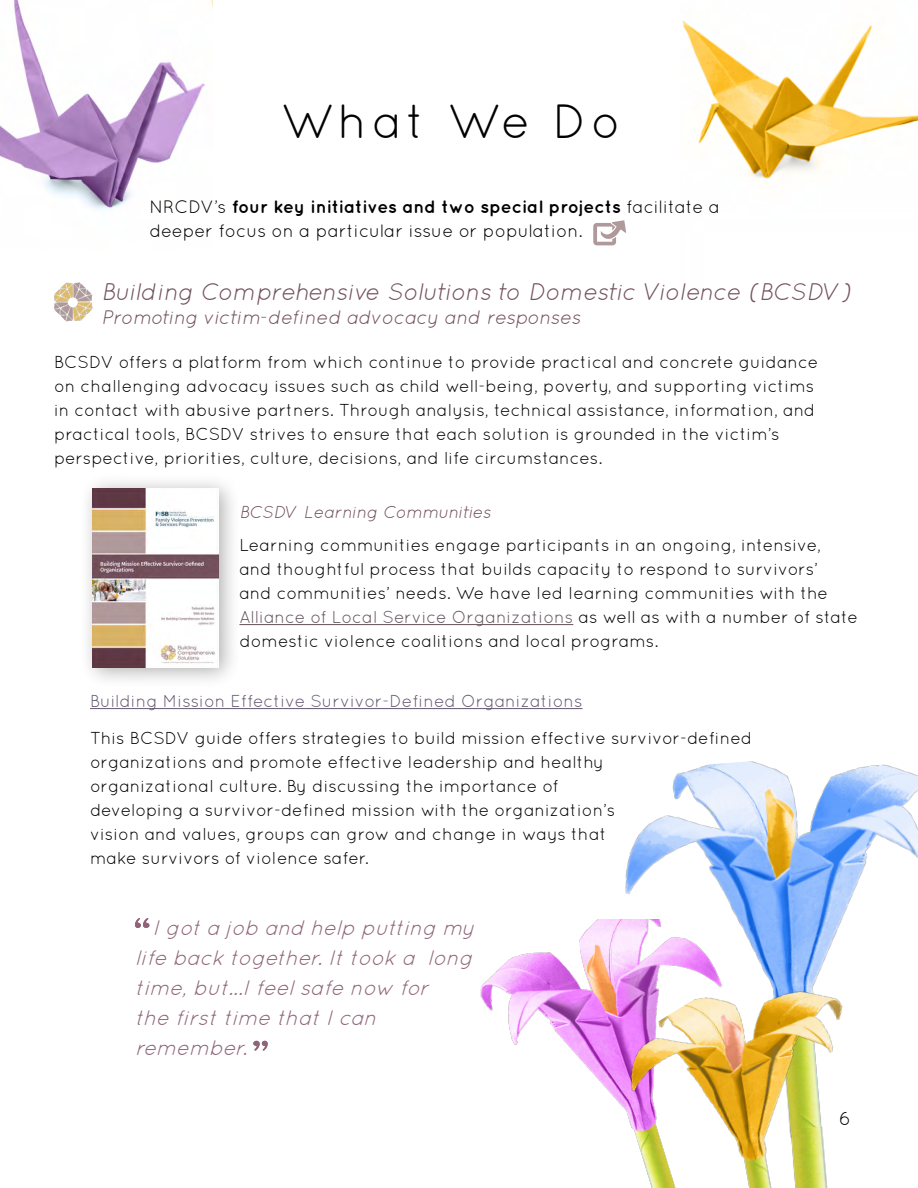
<style>
.page{position:relative;width:918px;height:1188px;background:#fff}
.page>*{position:absolute;margin:0;border:0;box-sizing:border-box;transform-origin:0 0}
.t1{font:48px "Quicksand";letter-spacing:.08em;color:#000}
.t2{font:italic 24px "Quicksand";color:#72515c}
.t3{font:italic 21px/30px "Quicksand";color:#8f6478}
.t4{font:italic 19.5px "Quicksand";color:#72515c}
.t5{font:18.75px "Quicksand";color:#000}
.t6{font:18px/24px "Quicksand";color:#000}
.t7{font:17.25px/24px "Quicksand";color:#000}
.t8{font:17.25px "Quicksand";color:#63576f}
.t9{font:italic 17.25px "Quicksand";color:#72515c}
.s1{font-weight:700}
.s2{color:#63515c}
</style>
<div class="page">
<img style="left:625px;top:761px;width:293px;height:208px">
<img style="left:480px;top:919px;width:278px;height:177px">
<img style="left:613px;top:969px;width:230px;height:219px">
<img style="left:774px;top:1125px;width:69px;height:63px">
<img style="left:0;top:0;width:212px;height:210px">
<img style="left:682px;top:20px;width:236px;height:159px">
<hr style="left:239px;top:624px;width:334px;height:1px;background:#63515c">
<hr style="left:90px;top:708px;width:493px;height:1px;background:#63576f">
<img style="left:54px;top:282px;width:39px;height:40px">
<div style="left:78px;top:472px;width:163px;height:217px;background:#000;opacity:.32"></div>
<img style="left:93px;top:488px;width:125px;height:179px">
<svg style="left:135px;top:918px;width:15px;height:10px"></svg>
<svg style="left:253px;top:1041px;width:15px;height:10px"></svg>
<svg style="left:593px;top:220px;width:33px;height:25px"></svg>
<h1 class="t1" style="left:281px;top:94px;width:342px">What We Do</h1>
<p class="t6" style="left:149px;top:194px;width:572px">NRCDV’s <span class="s1">four key initiatives and two special projects</span> facilitate a deeper focus on a particular issue or population.</p>
<h2 class="t2" style="left:101px;top:278px;width:751px">Building Comprehensive Solutions to Domestic Violence (BCSDV)</h2>
<p class="t4" style="left:101px;top:306px;width:481px">Promoting victim-defined advocacy and responses</p>
<p class="t7" style="left:54px;top:350px;width:766px">BCSDV offers a platform from which continue to provide practical and concrete guidance on challenging advocacy issues such as child well-being, poverty, and supporting victims in contact with abusive partners. Through analysis, technical assistance, information, and practical tools, BCSDV strives to ensure that each solution is grounded in the victim’s perspective, priorities, culture, decisions, and life circumstances.</p>
<p class="t9" style="left:239px;top:502px;width:253px">BCSDV Learning Communities</p>
<p class="t7" style="left:239px;top:533px;width:620px">Learning communities engage participants in an ongoing, intensive,<br>and thoughtful process that builds capacity to respond to survivors’<br>and communities’ needs. We have led learning communities with the <span class="s2">Alliance of Local Service Organizations</span> as well as with a number of state domestic violence coalitions and local programs.</p>
<p class="t8" style="left:90px;top:691px;width:494px">Building Mission Effective Survivor-Defined Organizations</p>
<p class="t7" style="left:90px;top:726px;width:664px">This BCSDV guide offers strategies to build mission effective survivor-defined organizations and promote effective leadership and healthy<br>organizational culture. By discussing the importance of<br>developing a survivor-defined mission with the organization’s<br>vision and values, groups can grow and change in ways that<br>make survivors of violence safer.</p>
<p class="t3" style="left:135px;top:912px;width:347px;text-indent:18px">Igota job and help putting my life backtogether.Ittooka long time,but...Ifeelsafe now for<br>the firsttime thatIcan remember.</p>
<p class="t5" style="left:839px;top:1108px;width:14px">6</p>
</div>
